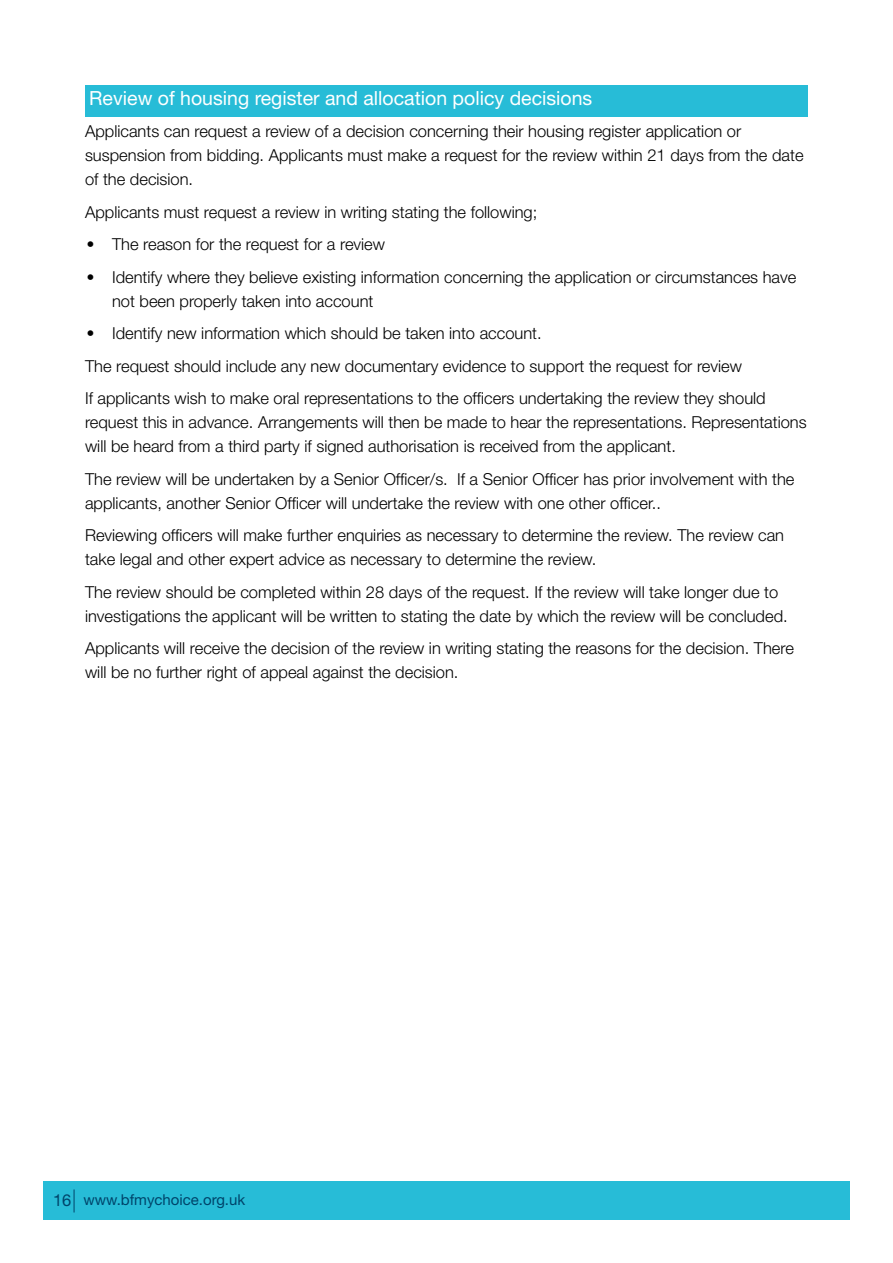
<style>
.page{position:relative;width:893px;height:1263px;background:#fff}
.page>*{position:absolute;margin:0;border:0;box-sizing:border-box;transform-origin:0 0}
.t1{font:19.5px "Helvetica Neue";color:#fff}
.t2{font:300 16.5px/24px "Helvetica Neue";color:#000}
.t3{font:15px "Helvetica Neue";color:#00446a}
.s1{font-family:"Courier";font-weight:400;font-size:18px}
.s2{font-size:16.5px}
</style>
<div class="page">
<div style="left:43px;top:1181px;width:807px;height:39px;background:#27bcd7"></div>
<svg style="left:74px;top:1189px;width:1px;height:23px"></svg>
<div style="left:85px;top:85px;width:723px;height:32px;background:#27bcd7"></div>
<p class="t1" style="left:89px;top:86px;width:505px">Review of housing register and allocation policy decisions</p>
<p class="t2" style="left:85px;top:119px;width:720px">Applicants can request a review of a decision concerning their housing register application or suspension from bidding. Applicants must make a request for the review within 21 days from the date of the decision.</p>
<p class="t2" style="left:85px;top:199px;width:454px">Applicants must request a review in writing stating the following;</p>
<p class="t2" style="left:85px;top:232px;width:301px"><span class="s1">•</span> The reason for the request for a review</p>
<p class="t2" style="left:112px;top:264px;width:686px;text-indent:-27px"><span class="s1">•</span> Identify where they believe existing information concerning the application or circumstances have not been properly taken into account</p>
<p class="t2" style="left:85px;top:317px;width:682px;line-height:32.5px"><span class="s1">•</span> Identify new information which should be taken into account.<br>The request should include any new documentary evidence to support the request for review<br>If applicants wish to make oral representations to the officers undertaking the review they should</p>
<p class="t2" style="left:85px;top:410px;width:723px">request this in advance. Arrangements will then be made to hear the representations. Representations will be heard from a third party if signed authorisation is received from the applicant.</p>
<p class="t2" style="left:85px;top:466px;width:711px">The review will be undertaken by a Senior Officer/s. If a Senior Officer has prior involvement with the applicants, another Senior Officer will undertake the review with one other officer..</p>
<p class="t2" style="left:85px;top:523px;width:701px">Reviewing officers will make further enquiries as necessary to determine the review. The review can take legal and other expert advice as necessary to determine the review.</p>
<p class="t2" style="left:85px;top:579px;width:704px">The review should be completed within 28 days of the request. If the review will take longer due to investigations the applicant will be written to stating the date by which the review will be concluded.</p>
<p class="t2" style="left:85px;top:636px;width:710px">Applicants will receive the decision of the review in writing stating the reasons for the decision. There will be no further right of appeal against the decision.</p>
<p class="t3" style="left:53px;top:1191px;width:194px"><span class="s2">16</span> www.bfmychoice.org.uk</p>
</div>
